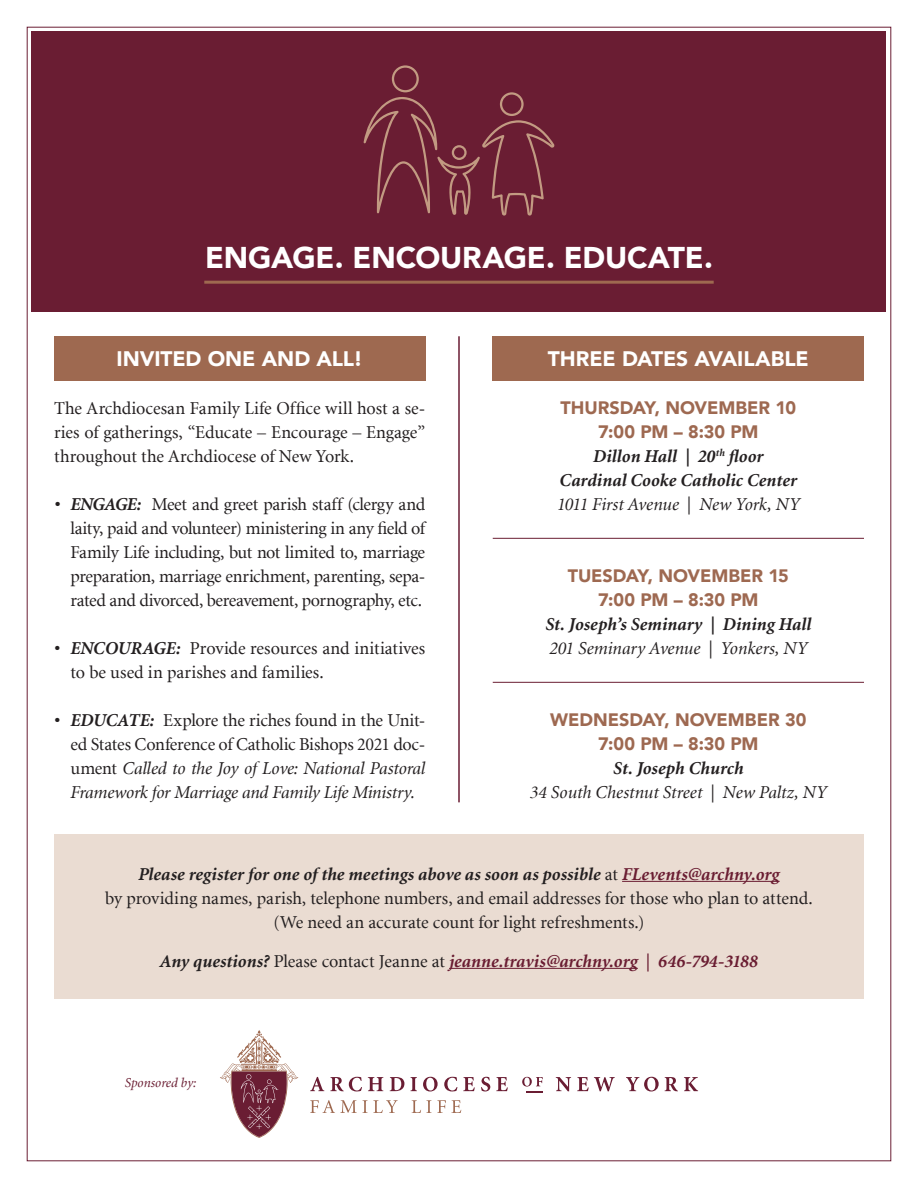
<style>
.page{position:relative;width:918px;height:1188px;background:#fff}
.page>*{position:absolute;margin:0;border:0;box-sizing:border-box;transform-origin:0 0}
.t1{font:900 30px "Avenir";letter-spacing:-.005em;color:#fff}
.t2{font:900 21px "Avenir";letter-spacing:-.005em;color:#fff}
.t3{font:18px/24px "Minion LT";letter-spacing:-.01em;color:#231f20;text-align:justify}
.t4{font:900 18px/24px "Avenir";color:#9e6951;text-align:center}
.t5{font:italic 700 18px/24px "Minion LT";letter-spacing:.005em;color:#231f20;text-align:center}
.t6{font:italic 18px "Minion LT";color:#231f20}
.t7{font:italic 700 18px "Minion LT";letter-spacing:.005em;color:#6a1d32}
.t8{font:italic 13.5px "Minion LT";color:#6a1d32}
.s1{font-weight:700;font-style:italic}
.s2{font-style:italic}
.s3{font-weight:700;font-style:italic;color:#6a1d32}
.s4{color:#231f20}
.s5{font-weight:400;font-style:normal;color:#231f20}
.s6{font-weight:600;font-style:normal}
</style>
<div class="page">
<div style="left:31px;top:31px;width:855px;height:280px;background:#6a1d33"></div>
<svg style="left:220px;top:1030px;width:78px;height:108px"></svg>
<svg style="left:310px;top:1100px;width:88px;height:13px"></svg>
<svg style="left:412px;top:1100px;width:49px;height:13px"></svg>
<svg style="left:310px;top:1077px;width:14px;height:14px"></svg>
<svg style="left:330px;top:1077px;width:32px;height:14px"></svg>
<svg style="left:368px;top:1077px;width:15px;height:14px"></svg>
<svg style="left:390px;top:1077px;width:14px;height:14px"></svg>
<svg style="left:411px;top:1077px;width:6px;height:14px"></svg>
<svg style="left:423px;top:1077px;width:15px;height:14px"></svg>
<svg style="left:444px;top:1077px;width:13px;height:14px"></svg>
<svg style="left:463px;top:1077px;width:12px;height:14px"></svg>
<svg style="left:481px;top:1077px;width:9px;height:14px"></svg>
<svg style="left:496px;top:1077px;width:12px;height:14px"></svg>
<svg style="left:556px;top:1077px;width:15px;height:14px"></svg>
<svg style="left:577px;top:1077px;width:38px;height:14px"></svg>
<svg style="left:626px;top:1077px;width:33px;height:14px"></svg>
<svg style="left:665px;top:1077px;width:13px;height:14px"></svg>
<svg style="left:684px;top:1077px;width:14px;height:14px"></svg>
<svg style="left:522px;top:1077px;width:21px;height:15px"></svg>
<svg style="left:364px;top:65px;width:191px;height:151px"></svg>
<div style="left:54px;top:834px;width:810px;height:165px;background:#eadcd2"></div>
<hr style="left:622px;top:881px;width:158px;height:1px;background:#6a1d32">
<hr style="left:449px;top:968px;width:189px;height:1px;background:#6a1d32">
<div style="left:54px;top:336px;width:371px;height:44px;background:#9e6950"></div>
<div style="left:493px;top:336px;width:371px;height:44px;background:#9e6950"></div>
<hr style="left:493px;top:538px;width:371px;height:1px;background:#6a1d32">
<hr style="left:493px;top:682px;width:371px;height:1px;background:#6a1d32">
<hr style="left:459px;top:336px;width:1px;height:466px;background:#6a1d33">
<hr style="left:204px;top:281px;width:510px;height:3px;background:#9e6950">
<h1 class="t1" style="left:205px;top:231px;width:509px">ENGAGE. ENCOURAGE. EDUCATE.</h1>
<p class="t2" style="left:116px;top:341px;width:248px">INVITED ONE AND ALL!</p>
<p class="t3" style="left:54px;top:397px;width:373px">The Archdiocesan Family Life Office will host a se&shy;ries of gatherings, “Educate – Encourage – Engage” throughout the Archdiocese of New York.</p>
<p class="t3" style="left:71px;top:493px;width:356px;text-indent:-17px"><span class="s1">• ENGAGE:</span> Meet and greet parish staff (clergy and laity, paid and volunteer) ministering in any field of Family Life including, but not limited to, marriage preparation, marriage enrichment, parenting, sepa&shy;rated and divorced, bereavement, pornography, etc.</p>
<p class="t3" style="left:71px;top:637px;width:356px;text-indent:-17px"><span class="s1">• ENCOURAGE:</span> Provide resources and initiatives to be used in parishes and families.</p>
<p class="t3" style="left:71px;top:709px;width:356px;text-indent:-17px"><span class="s1">• EDUCATE:</span> Explore the riches found in the Unit&shy;ed States Conference of Catholic Bishops 2021 doc&shy;ument <span class="s2">Called to the Joy of Love: National Pastoral Framework for Marriage and Family Life Ministry.</span></p>
<p class="t2" style="left:548px;top:341px;width:262px">THREE DATES AVAILABLE</p>
<p class="t4" style="left:561px;top:395px;width:237px">THURSDAY, NOVEMBER 10<br>7:00 PM – 8:30 PM</p>
<p class="t5" style="left:560px;top:445px;width:239px">Dillon Hall | 20<sup>th</sup> floor<br>Cardinal Cooke Catholic Center</p>
<p class="t6" style="left:557px;top:495px;width:244px">1011 First Avenue | New York, NY</p>
<p class="t4" style="left:568px;top:563px;width:223px">TUESDAY, NOVEMBER 15<br>7:00 PM – 8:30 PM</p>
<p class="t5" style="left:545px;top:613px;width:268px">St. Joseph’s Seminary | Dining Hall</p>
<p class="t6" style="left:549px;top:639px;width:260px">201 Seminary Avenue | Yonkers, NY</p>
<p class="t4" style="left:550px;top:707px;width:258px">WEDNESDAY, NOVEMBER 30<br>7:00 PM – 8:30 PM</p>
<p class="t5" style="left:613px;top:757px;width:132px">St. Joseph Church</p>
<p class="t6" style="left:530px;top:783px;width:298px">34 South Chestnut Street | New Paltz, NY</p>
<p class="t3" style="left:105px;top:863px;width:709px;text-align:center"><span class="s1">Please register for one of the meetings above as soon as possible</span> at <span class="s3">FLevents@archny.org<br></span>by providing names, parish, telephone numbers, and email addresses for those who plan to attend. (We need an accurate count for light refreshments.)</p>
<p class="t7" style="left:160px;top:952px;width:600px"><span class="s4">Any questions?</span> <span class="s5">Please contact Jeanne at</span> jeanne.travis@archny.org <span class="s6">|</span> 646-794-3188</p>
<p class="t8" style="left:125px;top:1076px;width:73px">Sponsored by:</p>
</div>
